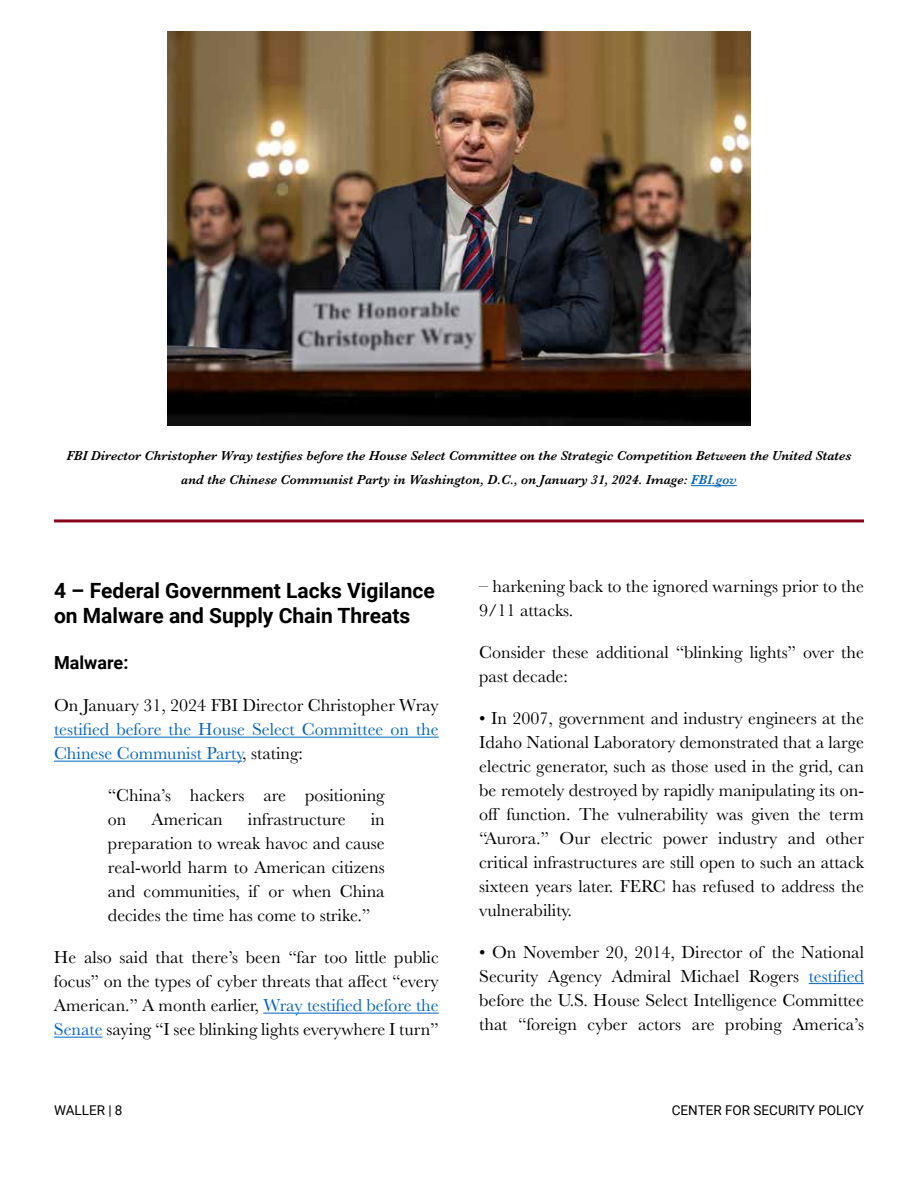
<style>
.page{position:relative;width:918px;height:1188px;background:#fff}
.page>*{position:absolute;margin:0;border:0;box-sizing:border-box;transform-origin:0 0}
.t1{font:700 21px/25.2px "Roboto";color:#000}
.t2{font:18px/24px "Baskerville";color:#000;text-align:justify}
.t3{font:18px/24px "Baskerville";color:#0563c1}
.t4{font:700 18px "Roboto";color:#000}
.t5{font:italic 600 13.5px/24px "Baskerville";color:#000;text-align:center}
.t6{font:13.5px "Roboto";color:#000}
.s1{color:#0563c1}
.s2{color:#000}
</style>
<div class="page">
<hr style="left:54px;top:737px;width:385px;height:1px;background:#0563c1">
<hr style="left:54px;top:761px;width:188px;height:1px;background:#0563c1">
<hr style="left:263px;top:1013px;width:176px;height:1px;background:#0563c1">
<hr style="left:54px;top:1037px;width:49px;height:1px;background:#0563c1">
<hr style="left:809px;top:983px;width:55px;height:1px;background:#0563c1">
<img style="left:167px;top:31px;width:584px;height:394px">
<hr style="left:54px;top:519px;width:810px;height:3px;background:#88051a">
<hr style="left:691px;top:485px;width:46px;height:1px;background:#0563c1">
<p class="t5" style="left:66px;top:444px;width:787px">FBI Director Christopher Wray testifies before the House Select Committee on the Strategic Competition Between the United States and the Chinese Communist Party in Washington, D.C., on January 31, 2024. Image: <span class="s1">FBI.gov</span></p>
<p class="t1" style="left:54px;top:577px;width:382px">4 – Federal Government Lacks Vigilance on Malware and Supply Chain Threats</p>
<p class="t4" style="left:54px;top:650px;width:76px">Malware:</p>
<p class="t2" style="left:54px;top:694px;width:386px">On January 31, 2024 FBI Director Christopher Wray</p>
<p class="t3" style="left:54px;top:718px;width:386px">testified before the House Select Committee on the<br>Chinese Communist Party<span class="s2">, stating:</span></p>
<p class="t2" style="left:108px;top:784px;width:278px">“China’s hackers are positioning on</p>
<p class="t2" style="left:152px;top:808px;width:73px">American</p>
<p class="t2" style="left:248px;top:808px;width:99px">infrastructure</p>
<p class="t2" style="left:108px;top:808px;width:278px;text-indent:263px">in preparation to wreak havoc and cause real-world harm to American citizens and communities, if or when China decides the time has come to strike.”</p>
<p class="t2" style="left:54px;top:946px;width:386px">He also said that there’s been “far too little public focus” on the types of cyber threats that affect “every American.” A month earlier, <span class="s1">Wray testified before the Senate</span> saying “I see blinking lights everywhere I turn”</p>
<p class="t2" style="left:479px;top:574px;width:386px">– harkening back to the ignored warnings prior to the<br>9/11 attacks.</p>
<p class="t2" style="left:479px;top:640px;width:386px">Consider these additional “blinking lights” over the past decade:</p>
<p class="t2" style="left:479px;top:706px;width:386px">• In 2007, government and industry engineers at the Idaho National Laboratory demonstrated that a large electric generator, such as those used in the grid, can be remotely destroyed by rapidly manipulating its on&shy;off function. The vulnerability was given the term “Aurora.” Our electric power industry and other critical infrastructures are still open to such an attack sixteen years later. FERC has refused to address the vulnerability.</p>
<p class="t2" style="left:479px;top:940px;width:386px">• On November 20, 2014, Director of the National Security Agency Admiral Michael Rogers <span class="s1">testified </span>before the U.S. House Select Intelligence Committee that “foreign cyber actors are probing America’s</p>
<p class="t6" style="left:54px;top:1100px;width:70px">WALLER | 8</p>
<p class="t6" style="left:672px;top:1100px;width:194px">CENTER FOR SECURITY POLICY</p>
</div>
